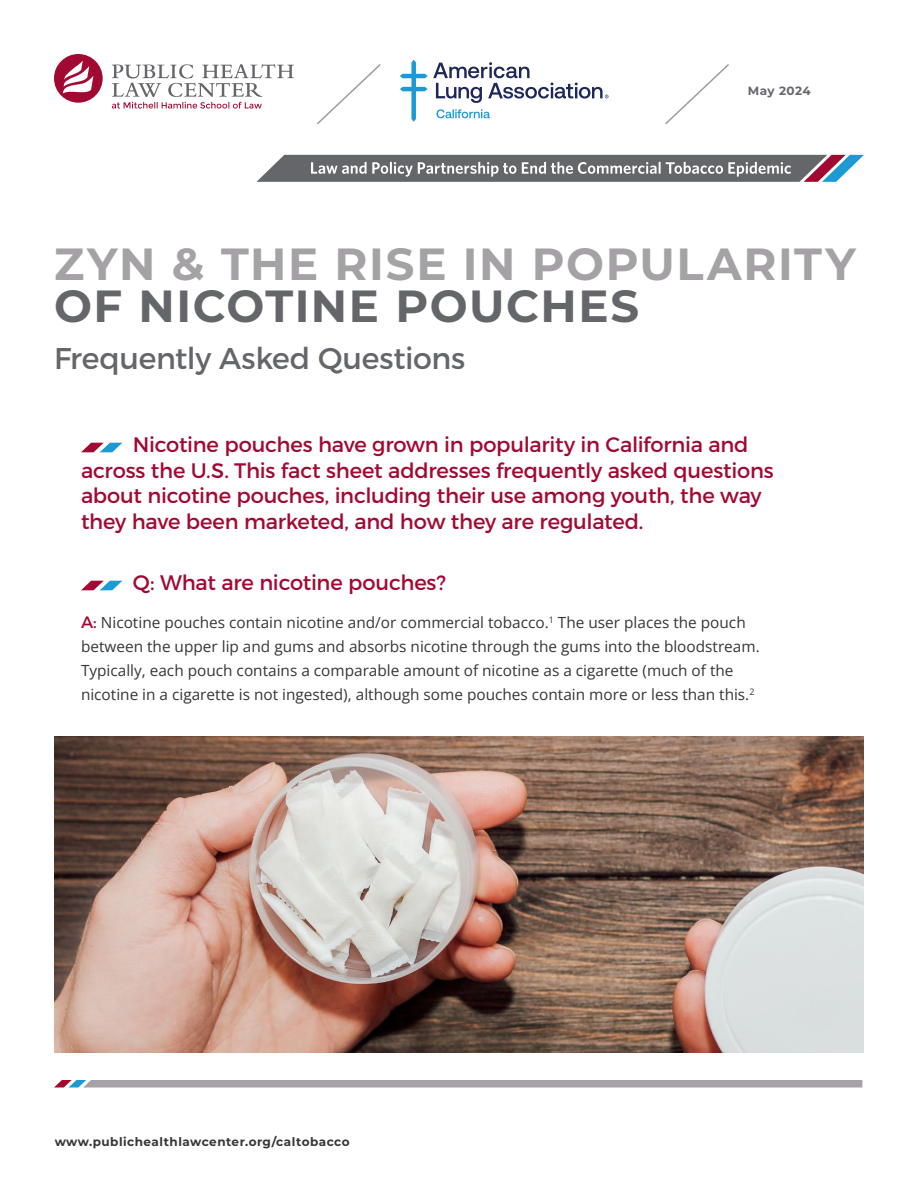
<style>
.page{position:relative;width:918px;height:1188px;background:#fff}
.page>*{position:absolute;margin:0;border:0;box-sizing:border-box;transform-origin:0 0}
.title_gray__38_point{font:700 45px/42px "Montserrat";letter-spacing:.035em;color:#a4a2a5}
.subtitle{font:30px "Montserrat";letter-spacing:-.01em;color:#65666a}
.SH_level_1__intro______table_title{font:21px/25.5px "Montserrat";letter-spacing:-.01em;color:#a20932}
.body{font:15.3px/24px "Open Sans";color:#363637}
.t1{font:700 12px "Montserrat";letter-spacing:.04em;color:#363637}
.t2{font:700 12px "Montserrat";letter-spacing:.035em;color:#65666a}
.s1{color:#65666a}
.s2{font-family:"Montserrat";font-size:16.5px;color:#a20932}
</style>
<div class="page">
<svg style="left:317px;top:64px;width:64px;height:61px"></svg>
<svg style="left:665px;top:64px;width:64px;height:61px"></svg>
<svg style="left:54px;top:1080px;width:808px;height:8px;background:#a9a7ab"></svg>
<svg style="left:81px;top:443px;width:41px;height:9px"></svg>
<svg style="left:81px;top:581px;width:41px;height:9px"></svg>
<img style="left:54px;top:736px;width:810px;height:317px">
<svg style="left:54px;top:54px;width:49px;height:49px"></svg>
<svg style="left:112px;top:64px;width:182px;height:45px"></svg>
<svg style="left:400px;top:60px;width:209px;height:62px"></svg>
<svg style="left:256px;top:155px;width:608px;height:27px;background:#818187"></svg>
<p class="t2" style="left:748px;top:83px;width:64px">May 2024</p>
<p class="title_gray__38_point" style="left:54px;top:241px;width:803px">ZYN &amp; THE RISE IN POPULARITY<br><span class="s1">OF NICOTINE POUCHES</span></p>
<p class="subtitle" style="left:54px;top:340px;width:413px">Frequently Asked Questions</p>
<p class="SH_level_1__intro______table_title" style="left:81px;top:432px;width:694px;text-indent:52px">Nicotine pouches have grown in popularity in California and across the U.S. This fact sheet addresses frequently asked questions about nicotine pouches, including their use among youth, the way they have been marketed, and how they are regulated.</p>
<p class="SH_level_1__intro______table_title" style="left:133px;top:570px;width:315px">Q: What are nicotine pouches?</p>
<p class="body" style="left:81px;top:610px;width:680px"><span class="s2">A:</span> Nicotine pouches contain nicotine and/or commercial tobacco.<sup>1</sup> The user places the pouch between the upper lip and gums and absorbs nicotine through the gums into the bloodstream.<br>Typically, each pouch contains a comparable amount of nicotine as a cigarette (much of the nicotine in a cigarette is not ingested), although some pouches contain more or less than this.<sup>2</sup></p>
<p class="t1" style="left:55px;top:1133px;width:296px">www.publichealthlawcenter.org/caltobacco</p>
</div>
